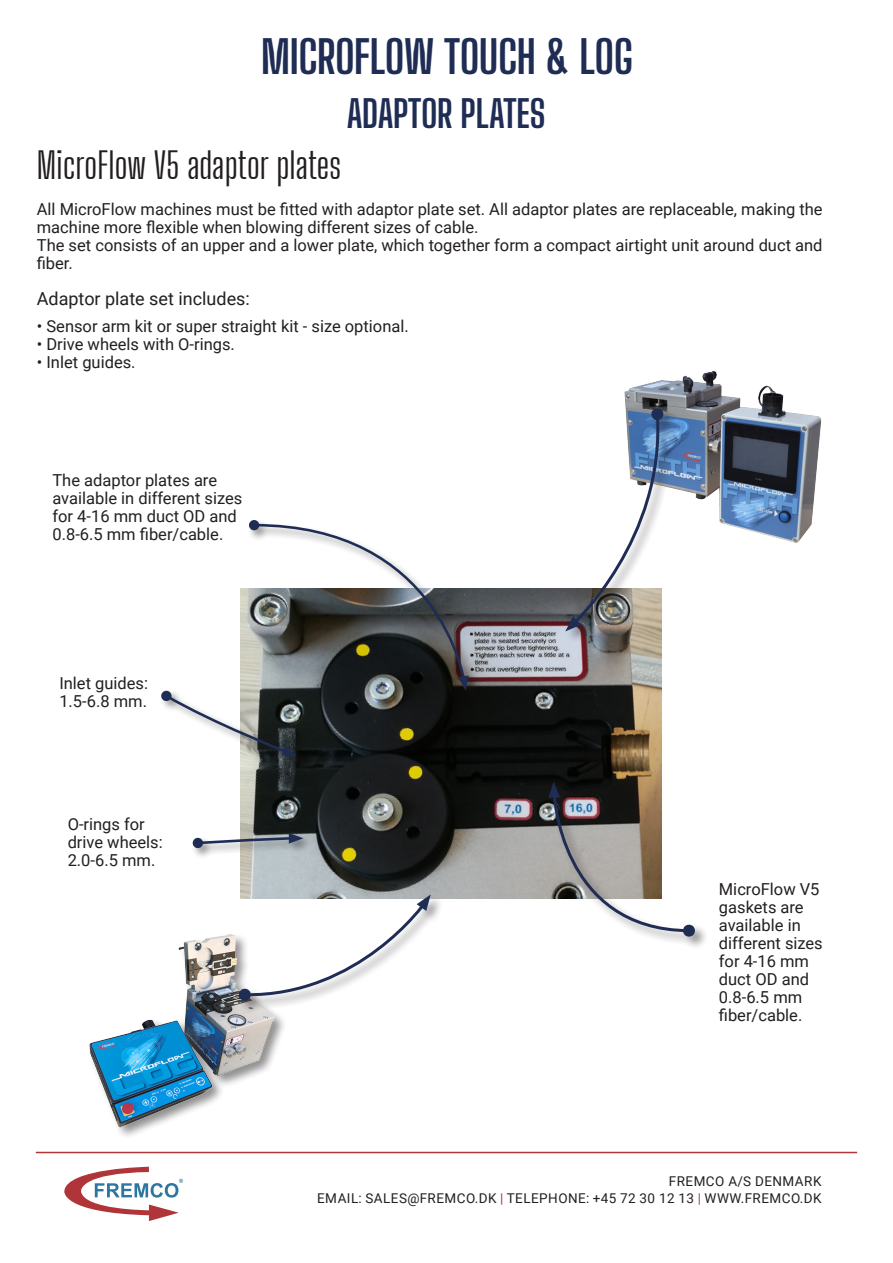
<style>
.page{position:relative;width:893px;height:1263px;background:#fff}
.page>*{position:absolute;margin:0;border:0;box-sizing:border-box;transform-origin:0 0}
.t1{font:700 45px "Big Shoulders Display";letter-spacing:-.015em;color:#1f2d55}
.t2{font:700 37.5px "Big Shoulders Display";letter-spacing:-.015em;color:#1f2d55}
.t3{font:36px "Big Shoulders Display";letter-spacing:-.005em;color:#231f20}
.t4{font:18px "Roboto";color:#231f20}
.t5{font:16.5px/18px "Roboto";color:#231f20}
.t6{font:13.5px/16.2px "Roboto";letter-spacing:.035em;color:#231f20;text-align:right}
.s1{color:#b03639}
</style>
<div class="page">
<img style="left:624px;top:371px;width:198px;height:172px">
<img style="left:241px;top:588px;width:421px;height:311px">
<div style="left:247px;top:518px;width:233px;height:184px;background:#231f20;opacity:.5"></div>
<div style="left:249px;top:520px;width:10px;height:10px;background:#1f2d55;border-radius:50%"></div>
<div style="left:160px;top:689px;width:148px;height:79px;background:#231f20;opacity:.5"></div>
<div style="left:161px;top:691px;width:11px;height:10px;background:#1f2d55;border-radius:50%"></div>
<svg style="left:163px;top:523px;width:306px;height:233px"></svg>
<div style="left:191px;top:832px;width:124px;height:28px;background:#231f20;opacity:.5"></div>
<svg style="left:193px;top:838px;width:10px;height:10px"></svg>
<svg style="left:195px;top:833px;width:108px;height:13px"></svg>
<div style="left:88px;top:932px;width:200px;height:208px;background:#231f20;opacity:.5"></div>
<img style="left:88px;top:932px;width:190px;height:197px">
<div style="left:564px;top:406px;width:113px;height:239px;background:#231f20;opacity:.5"></div>
<svg style="left:565px;top:407px;width:100px;height:224px"></svg>
<div style="left:237px;top:893px;width:207px;height:121px;background:#231f20;opacity:.5"></div>
<svg style="left:238px;top:894px;width:193px;height:107px"></svg>
<div style="left:547px;top:781px;width:162px;height:169px;background:#231f20;opacity:.5"></div>
<svg style="left:548px;top:781px;width:148px;height:156px"></svg>
<svg style="left:64px;top:1167px;width:119px;height:54px"></svg>
<hr style="left:36px;top:1152px;width:821px;height:1px;background:#b03639">
<p class="t1" style="left:261px;top:26px;width:373px">MICROFLOW TOUCH &amp; LOG</p>
<p class="t2" style="left:347px;top:88px;width:201px">ADAPTOR PLATES</p>
<p class="t3" style="left:37px;top:143px;width:306px">MicroFlow V5 adaptor plates</p>
<p class="t5" style="left:37px;top:200px;width:787px">All MicroFlow machines must be fitted with adaptor plate set. All adaptor plates are replaceable, making the machine more flexible when blowing different sizes of cable.</p>
<p class="t5" style="left:37px;top:236px;width:787px">The set consists of an upper and a lower plate, which together form a compact airtight unit around duct and fiber.</p>
<p class="t4" style="left:37px;top:286px;width:214px">Adaptor plate set includes:</p>
<p class="t5" style="left:37px;top:317px;width:373px">• Sensor arm kit or super straight kit - size optional.</p>
<p class="t5" style="left:37px;top:335px;width:200px">• Drive wheels with O-rings.</p>
<p class="t5" style="left:37px;top:353px;width:100px">• Inlet guides.</p>
<p class="t5" style="left:52px;top:470px;width:191px">The adaptor plates are available in different sizes for 4-16 mm duct OD and<br>0.8-6.5 mm fiber/cable.</p>
<p class="t5" style="left:59px;top:674px;width:90px">Inlet guides:</p>
<p class="t5" style="left:59px;top:692px;width:89px">1.5-6.8 mm.</p>
<p class="t5" style="left:68px;top:814px;width:79px">O-rings for</p>
<p class="t5" style="left:68px;top:832px;width:97px">drive wheels:</p>
<p class="t5" style="left:68px;top:850px;width:89px">2.0-6.5 mm.</p>
<p class="t5" style="left:719px;top:879px;width:102px">MicroFlow V5</p>
<p class="t5" style="left:719px;top:897px;width:86px">gaskets are</p>
<p class="t5" style="left:719px;top:915px;width:105px">available in different sizes for 4-16 mm duct OD and<br>0.8-6.5 mm fiber/cable.</p>
<p class="t6" style="left:317px;top:1173px;width:506px">FREMCO A/S DENMARK<br>EMAIL: SALES@FREMCO.DK <span class="s1">|</span> TELEPHONE: +45 72 30 12 13 <span class="s1">|</span> WWW.FREMCO.DK</p>
</div>
